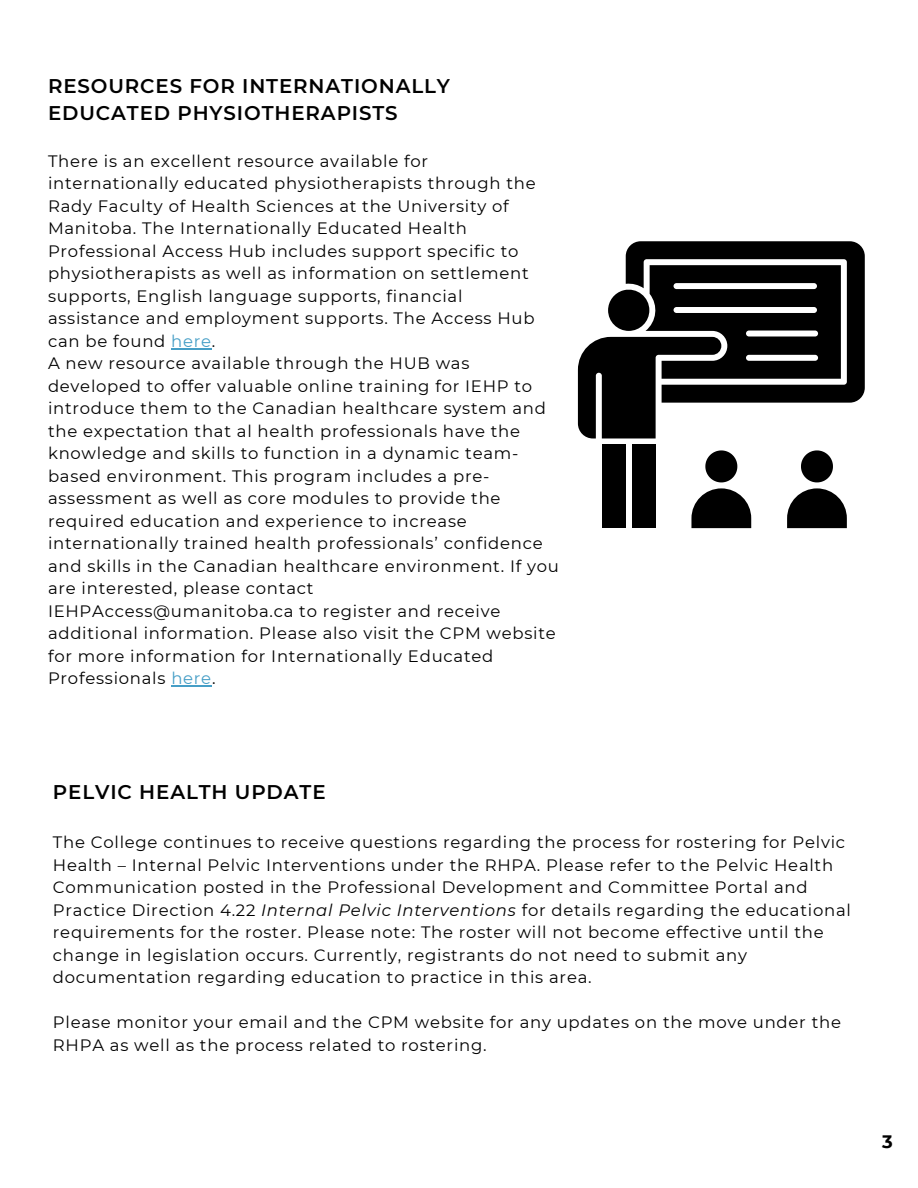
<style>
.page{position:relative;width:918px;height:1188px;background:#fff}
.page>*{position:absolute;margin:0;border:0;box-sizing:border-box;transform-origin:0 0}
.t1{font:600 19.8px/27px "Montserrat";letter-spacing:.045em;color:#000}
.t2{font:700 18px "Montserrat";color:#000}
.t3{font:16.5px/22.5px "Montserrat";letter-spacing:.045em;color:#000}
.s1{color:#469ec6}
.s2{font-style:italic}
</style>
<div class="page">
<svg style="left:801px;top:450px;width:32px;height:32px"></svg>
<svg style="left:787px;top:488px;width:60px;height:40px"></svg>
<svg style="left:705px;top:450px;width:32px;height:32px"></svg>
<svg style="left:691px;top:488px;width:60px;height:40px"></svg>
<div style="left:602px;top:444px;width:24px;height:84px;background:#000"></div>
<div style="left:632px;top:444px;width:24px;height:84px;background:#000"></div>
<svg style="left:578px;top:241px;width:287px;height:197px"></svg>
<hr style="left:171px;top:348px;width:41px;height:1px;background:#469ec6">
<hr style="left:171px;top:685px;width:41px;height:2px;background:#469ec6">
<h1 class="t1" style="left:48px;top:72px;width:404px">RESOURCES FOR INTERNATIONALLY<br>EDUCATED PHYSIOTHERAPISTS</h1>
<p class="t3" style="left:48px;top:150px;width:489px">There is an excellent resource available for internationally educated physiotherapists through the Rady Faculty of Health Sciences at the University of Manitoba. The Internationally Educated Health Professional Access Hub includes support specific to physiotherapists as well as information on settlement supports, English language supports, financial assistance and employment supports. The Access Hub can be found <span class="s1">here</span>.</p>
<p class="t3" style="left:48px;top:352px;width:513px">A new resource available through the HUB was developed to offer valuable online training for IEHP to introduce them to the Canadian healthcare system and the expectation that al health professionals have the knowledge and skills to function in a dynamic team&shy;based environment. This program includes a pre&shy;assessment as well as core modules to provide the required education and experience to increase internationally trained health professionals’ confidence and skills in the Canadian healthcare environment. If you are interested, please contact IEHPAccess@umanitoba.ca to register and receive additional information. Please also visit the CPM website for more information for Internationally Educated Professionals <span class="s1">here</span>.</p>
<p class="t1" style="left:53px;top:778px;width:274px">PELVIC HEALTH UPDATE</p>
<h1 class="t3" style="left:53px;top:831px;width:799px">The College continues to receive questions regarding the process for rostering for Pelvic Health – Internal Pelvic Interventions under the RHPA. Please refer to the Pelvic Health Communication posted in the Professional Development and Committee Portal and Practice Direction 4.22 <span class="s2">Internal Pelvic Interventions</span> for details regarding the educational requirements for the roster. Please note: The roster will not become effective until the change in legislation occurs. Currently, registrants do not need to submit any documentation regarding education to practice in this area.</h1>
<p class="t3" style="left:53px;top:1011px;width:790px">Please monitor your email and the CPM website for any updates on the move under the<br>RHPA as well as the process related to rostering.</p>
<p class="t2" style="left:882px;top:1131px;width:12px">3</p>
</div>
